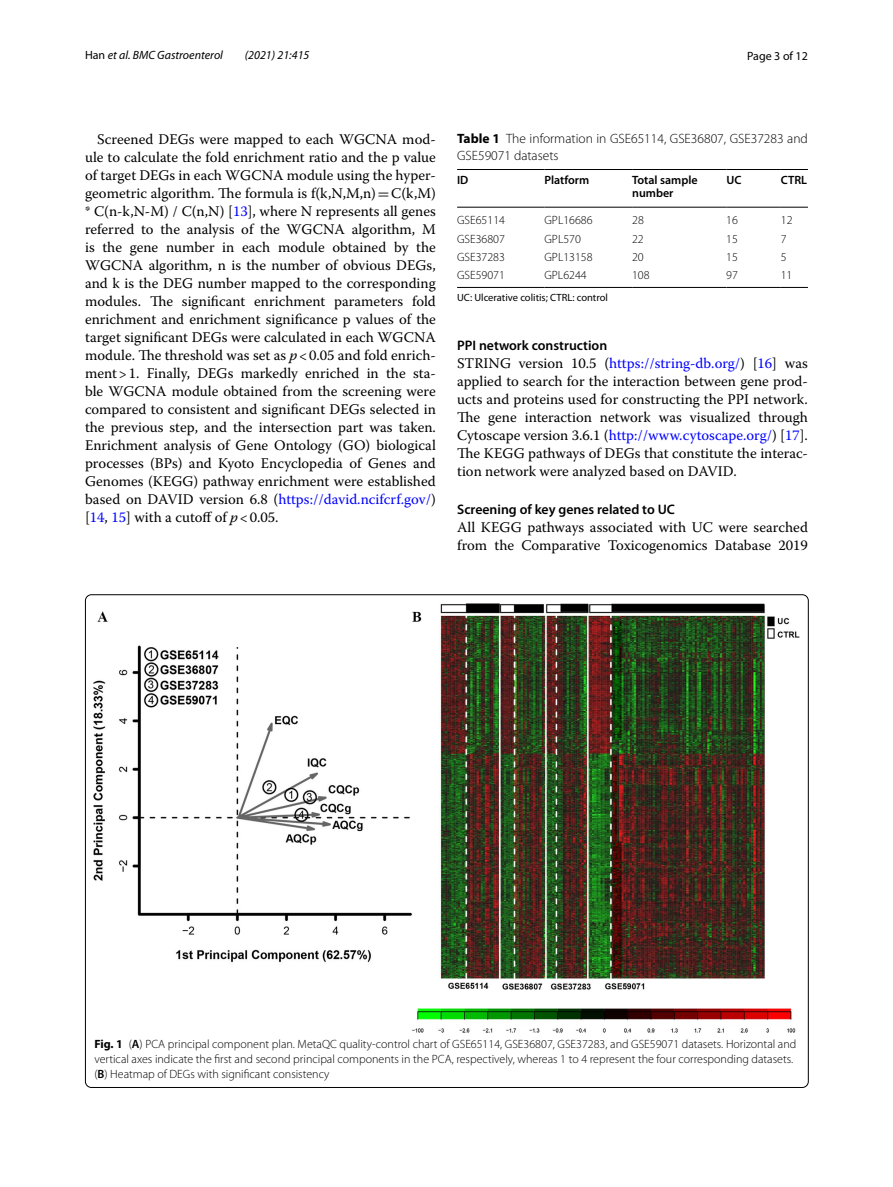
<style>
.page{position:relative;width:893px;height:1187px;background:#fff}
.page>*{position:absolute;margin:0;border:0;box-sizing:border-box;transform-origin:0 0}
.t1{font:14.7px/18px "Warnock Pro";color:#000;text-align:justify}
.t2{font:600 13.8px "Myriad Pro";color:#000}
.t3{font:300 13.5px/16.5px "Myriad Pro";color:#000}
.t4{font:300 12px/15px "Myriad Pro";color:#000}
.t5{font:italic 12px "Myriad Pro";color:#000}
.t6{font:600 12px/13.5px "Myriad Pro";color:#000}
.t7{font:12px "Myriad Pro";color:#000}
.t8{font:10.5px "Myriad Pro";color:#000}
.s1{font-style:normal}
.s2{font-family:"MTSY"}
.s3{color:#00f}
.s4{font-style:italic}
.s5{font-weight:700}
.s6{font-weight:600}
</style>
<div class="page">
<hr style="left:457px;top:169px;width:87px;height:1px;background:#000">
<hr style="left:457px;top:207px;width:87px;height:1px;background:#000">
<hr style="left:544px;top:169px;width:88px;height:1px;background:#000">
<hr style="left:544px;top:207px;width:88px;height:1px;background:#000">
<hr style="left:632px;top:169px;width:94px;height:1px;background:#000">
<hr style="left:632px;top:207px;width:94px;height:1px;background:#000">
<hr style="left:726px;top:169px;width:55px;height:1px;background:#000">
<hr style="left:726px;top:207px;width:55px;height:1px;background:#000">
<svg style="left:781px;top:169px;width:27px;height:1px"></svg>
<svg style="left:781px;top:207px;width:27px;height:1px"></svg>
<hr style="left:457px;top:287px;width:87px;height:1px;background:#000">
<hr style="left:544px;top:287px;width:88px;height:1px;background:#000">
<hr style="left:632px;top:287px;width:94px;height:1px;background:#000">
<hr style="left:726px;top:287px;width:55px;height:1px;background:#000">
<svg style="left:781px;top:287px;width:27px;height:1px"></svg>
<img style="left:94px;top:603px;width:706px;height:429px">
<p class="t5" style="left:85px;top:48px;width:139px"><span class="s1">Han</span> et al. BMC Gastroenterol</p>
<p class="t5" style="left:245px;top:48px;width:66px">(2021) 21:415</p>
<p class="t7" style="left:747px;top:48px;width:62px">Page 3 of 12</p>
<p class="t1" style="left:85px;top:130px;width:352px;text-indent:12px">Screened DEGs were mapped to each WGCNA mod&shy;ule to calculate the fold enrichment ratio and the p value of target DEGs in each WGCNA module using the hyper&shy;geometric algorithm. The formula is f(k,N,M,n)<span class="s2">=</span>C(k,M) * C(n-k,N-M) / C(n,N) [<span class="s3">13</span>], where N represents all genes referred to the analysis of the WGCNA algorithm, M is the gene number in each module obtained by the WGCNA algorithm, n is the number of obvious DEGs, and k is the DEG number mapped to the corresponding modules. The significant enrichment parameters fold enrichment and enrichment significance p values of the target significant DEGs were calculated in each WGCNA module. The threshold was set as <span class="s4">p</span>&lt;0.05 and fold enrich&shy;ment&gt;1. Finally, DEGs markedly enriched in the sta&shy;ble WGCNA module obtained from the screening were compared to consistent and significant DEGs selected in the previous step, and the intersection part was taken.<br>Enrichment analysis of Gene Ontology (GO) biological processes (BPs) and Kyoto Encyclopedia of Genes and Genomes (KEGG) pathway enrichment were established based on DAVID version 6.8 (<span class="s3">https://david.ncifcrf.gov/</span>) [<span class="s3">14</span>, <span class="s3">15</span>] with a cutoff of <span class="s4">p</span>&lt;0.05.</p>
<p class="t3" style="left:457px;top:130px;width:352px"><span class="s5">Table 1</span> The information in GSE65114, GSE36807, GSE37283 and<br>GSE59071 datasets</p>
<p class="t6" style="left:457px;top:173px;width:13px">ID</p>
<p class="t6" style="left:544px;top:173px;width:46px">Platform</p>
<p class="t6" style="left:632px;top:173px;width:67px">Total sample number</p>
<p class="t6" style="left:726px;top:173px;width:17px">UC</p>
<p class="t6" style="left:781px;top:173px;width:28px">CTRL</p>
<p class="t4" style="left:457px;top:213px;width:49px">GSE65114</p>
<p class="t4" style="left:544px;top:213px;width:50px">GPL16686</p>
<p class="t4" style="left:632px;top:213px;width:13px">28</p>
<p class="t4" style="left:726px;top:213px;width:13px">16</p>
<p class="t4" style="left:781px;top:213px;width:13px">12</p>
<p class="t4" style="left:457px;top:231px;width:49px">GSE36807</p>
<p class="t4" style="left:544px;top:231px;width:38px">GPL570</p>
<p class="t4" style="left:632px;top:231px;width:13px">22</p>
<p class="t4" style="left:726px;top:231px;width:13px">15</p>
<p class="t4" style="left:781px;top:231px;width:7px">7</p>
<p class="t4" style="left:457px;top:249px;width:49px">GSE37283</p>
<p class="t4" style="left:544px;top:249px;width:50px">GPL13158</p>
<p class="t4" style="left:632px;top:249px;width:13px">20</p>
<p class="t4" style="left:726px;top:249px;width:13px">15</p>
<p class="t4" style="left:781px;top:249px;width:7px">5</p>
<p class="t4" style="left:457px;top:267px;width:49px">GSE59071</p>
<p class="t4" style="left:544px;top:267px;width:44px">GPL6244</p>
<p class="t4" style="left:632px;top:267px;width:19px">108</p>
<p class="t4" style="left:726px;top:267px;width:13px">97</p>
<p class="t4" style="left:781px;top:267px;width:13px">11</p>
<p class="t8" style="left:457px;top:291px;width:152px">UC: Ulcerative colitis; CTRL: control</p>
<p class="t2" style="left:457px;top:337px;width:152px">PPI network construction</p>
<p class="t1" style="left:457px;top:354px;width:352px">STRING version 10.5 (<span class="s3">https://string-db.org/</span>) [<span class="s3">16</span>] was applied to search for the interaction between gene prod&shy;ucts and proteins used for constructing the PPI network.<br>The gene interaction network was visualized through Cytoscape version 3.6.1 (<span class="s3">http://www.cytoscape.org/</span>) [<span class="s3">17</span>].<br>The KEGG pathways of DEGs that constitute the interac&shy;tion network were analyzed based on DAVID.</p>
<p class="t2" style="left:457px;top:500px;width:219px">Screening of key genes related to UC</p>
<p class="t1" style="left:457px;top:518px;width:352px">All KEGG pathways associated with UC were searched from the Comparative Toxicogenomics Database 2019</p>
<p class="t4" style="left:94px;top:1036px;width:703px"><span class="s5">Fig. 1</span> (<span class="s6">A</span>) PCA principal component plan. MetaQC quality-control chart of GSE65114, GSE36807, GSE37283, and GSE59071 datasets. Horizontal and vertical axes indicate the first and second principal components in the PCA, respectively, whereas 1 to 4 represent the four corresponding datasets. (<span class="s6">B</span>) Heatmap of DEGs with significant consistency</p>
</div>
